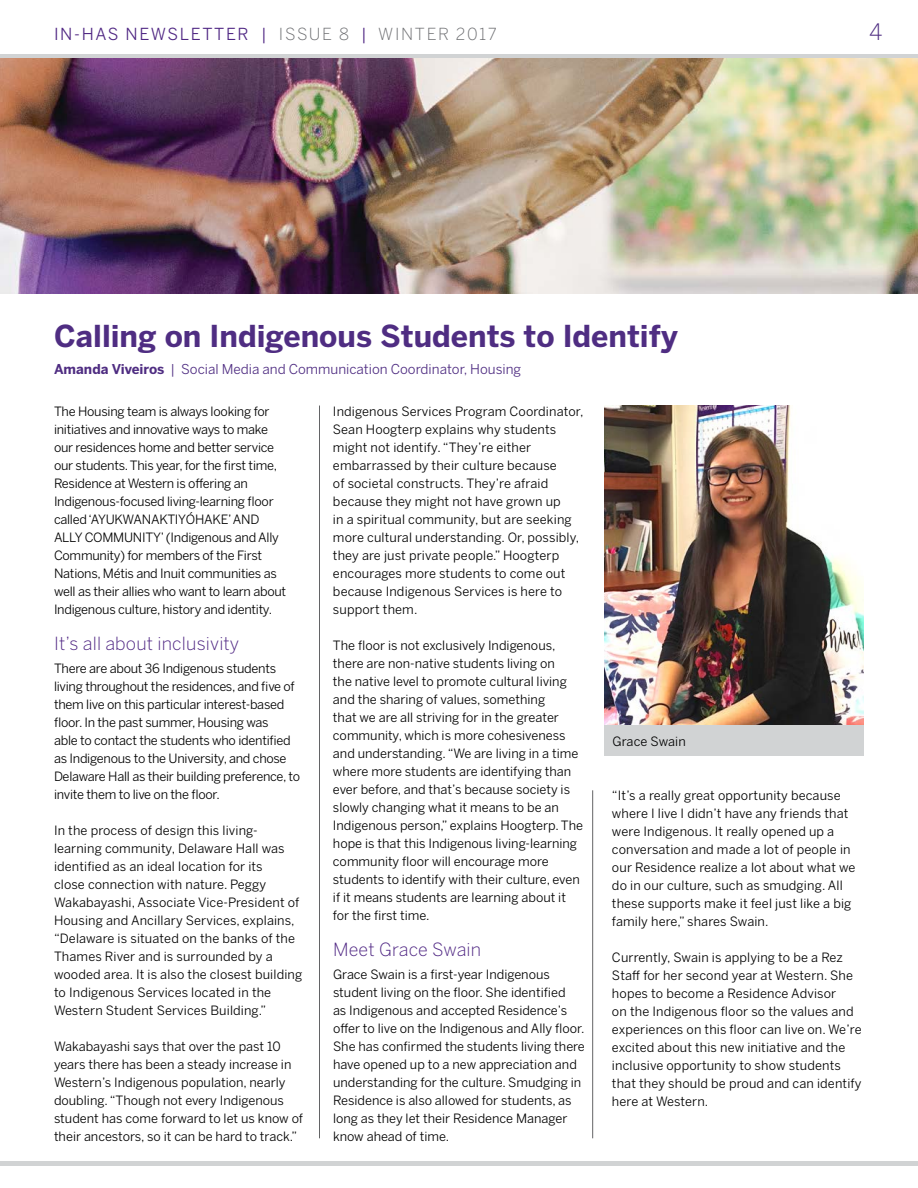
<style>
.page{position:relative;width:918px;height:1188px;background:#fff}
.page>*{position:absolute;margin:0;border:0;box-sizing:border-box;transform-origin:0 0}
.t1{font:700 30px "Benton Sans";color:#4f2d82}
.t2{font:300 22.5px "Benton Sans";color:#4f2d82}
.t3{font:300 18px "Benton Sans";letter-spacing:.01em;color:#4f2683}
.t4{font:16.5px "Benton Sans";letter-spacing:.1em;color:#4f2683}
.t5{font:13.5px "Benton Sans";color:#4f2d82}
.t6{font:12.75px/18px "Benton Sans";color:#000}
.t7{font:12.75px/18px "Benton Sans";letter-spacing:-.02em;color:#000}
.s1{font-weight:300;color:#6d6e71}
.s2{font-weight:700}
</style>
<div class="page">
<div style="left:604px;top:427px;width:260px;height:329px;background:#d1d3d4"></div>
<hr style="left:0;top:54px;width:918px;height:4px;background:#d1d3d4">
<hr style="left:0;top:1161px;width:918px;height:4px;background:#d1d3d4">
<img style="left:0;top:58px;width:918px;height:236px">
<img style="left:604px;top:406px;width:260px;height:318px">
<hr style="left:319px;top:406px;width:1px;height:732px;background:#636466">
<hr style="left:592px;top:790px;width:1px;height:348px;background:#636466">
<p class="t4" style="left:54px;top:24px;width:444px">IN-HAS NEWSLETTER | <span class="s1">ISSUE 8</span> | <span class="s1">WINTER 2017</span></p>
<h2 class="t2" style="left:869px;top:19px;width:15px">4</h2>
<h1 class="t1" style="left:54px;top:318px;width:625px">Calling on Indigenous Students to Identify</h1>
<p class="t5" style="left:54px;top:361px;width:469px"><span class="s2">Amanda Viveiros</span> | Social Media and Communication Coordinator, Housing</p>
<p class="t7" style="left:54px;top:402px;width:234px">The Housing team is always looking for initiatives and innovative ways to make our residences home and better service our students. This year, for the first time, Residence at Western is offering an Indigenous-focused living-learning floor called ‘AYUKWANAKTIYÓHAKE’ AND ALLY COMMUNITY’ (Indigenous and Ally Community) for members of the First Nations, Métis and Inuit communities as well as their allies who want to learn about Indigenous culture, history and identity.</p>
<h3 class="t3" style="left:54px;top:633px;width:187px">It’s all about inclusivity</h3>
<p class="t7" style="left:54px;top:659px;width:248px">There are about 36 Indigenous students living throughout the residences, and five of them live on this particular interest-based floor. In the past summer, Housing was<br>able to contact the students who identified as Indigenous to the University, and chose Delaware Hall as their building preference, to invite them to live on the floor.</p>
<p class="t6" style="left:54px;top:821px;width:250px">In the process of design this living&shy;learning community, Delaware Hall was identified as an ideal location for its<br>close connection with nature. Peggy Wakabayashi, Associate Vice-President of Housing and Ancillary Services, explains, “Delaware is situated on the banks of the Thames River and is surrounded by a wooded area. It is also the closest building to Indigenous Services located in the Western Student Services Building.”</p>
<p class="t6" style="left:54px;top:1037px;width:251px">Wakabayashi says that over the past 10 years there has been a steady increase in Western’s Indigenous population, nearly doubling. “Though not every Indigenous student has come forward to let us know of their ancestors, so it can be hard to track.”</p>
<p class="t6" style="left:333px;top:402px;width:252px">Indigenous Services Program Coordinator, Sean Hoogterp explains why students might not identify. “They’re either embarrassed by their culture because<br>of societal constructs. They’re afraid because they might not have grown up<br>in a spiritual community, but are seeking more cultural understanding. Or, possibly, they are just private people.” Hoogterp encourages more students to come out because Indigenous Services is here to support them.</p>
<p class="t6" style="left:333px;top:636px;width:252px">The floor is not exclusively Indigenous, there are non-native students living on<br>the native level to promote cultural living and the sharing of values, something<br>that we are all striving for in the greater community, which is more cohesiveness and understanding. “We are living in a time where more students are identifying than ever before, and that’s because society is slowly changing what it means to be an Indigenous person,” explains Hoogterp. The hope is that this Indigenous living-learning community floor will encourage more students to identify with their culture, even if it means students are learning about it for the first time.</p>
<h3 class="t3" style="left:333px;top:939px;width:150px">Meet Grace Swain</h3>
<p class="t6" style="left:333px;top:965px;width:253px">Grace Swain is a first-year Indigenous student living on the floor. She identified<br>as Indigenous and accepted Residence’s offer to live on the Indigenous and Ally floor.<br>She has confirmed the students living there have opened up to a new appreciation and understanding for the culture. Smudging in Residence is also allowed for students, as long as they let their Residence Manager know ahead of time.</p>
<p class="t6" style="left:612px;top:732px;width:75px">Grace Swain</p>
<p class="t6" style="left:612px;top:786px;width:245px">“It’s a really great opportunity because where I live I didn’t have any friends that were Indigenous. It really opened up a conversation and made a lot of people in our Residence realize a lot about what we do in our culture, such as smudging. All these supports make it feel just like a big family here,” shares Swain.</p>
<p class="t6" style="left:612px;top:948px;width:251px">Currently, Swain is applying to be a Rez Staff for her second year at Western. She hopes to become a Residence Advisor<br>on the Indigenous floor so the values and experiences on this floor can live on. We’re excited about this new initiative and the inclusive opportunity to show students that they should be proud and can identify here at Western.</p>
</div>
